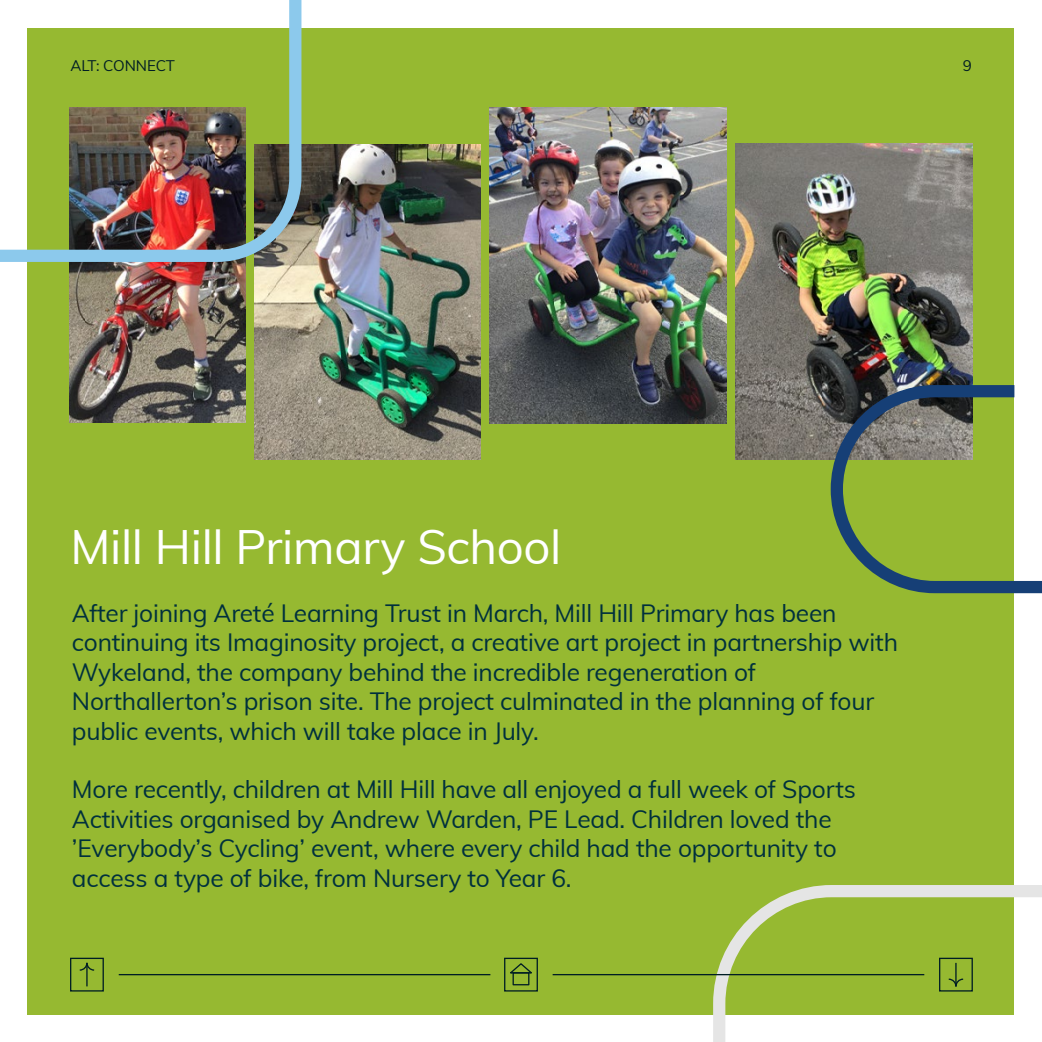
<style>
.page{position:relative;width:1042px;height:1042px;background:#fff}
.page>*{position:absolute;margin:0;border:0;box-sizing:border-box;transform-origin:0 0}
.t1{font:47.25px "Muli";letter-spacing:-.005em;color:#fff}
.t2{font:24.5px/29.4px "Muli";letter-spacing:-.005em;color:#00303d}
.t3{font:15.05px "Muli";letter-spacing:-.01em;color:#001d24}
</style>
<div class="page">
<div style="left:28px;top:28px;width:986px;height:986px;background:#96b931"></div>
<svg style="left:707px;top:885px;width:335px;height:157px"></svg>
<img style="left:490px;top:107px;width:236px;height:316px">
<img style="left:735px;top:143px;width:237px;height:316px">
<img style="left:70px;top:268px;width:176px;height:154px">
<img style="left:254px;top:144px;width:226px;height:315px">
<svg style="left:824px;top:379px;width:218px;height:215px"></svg>
<img style="left:0;top:0;width:308px;height:268px">
<hr style="left:119px;top:974px;width:371px;height:1px;background:#001d24">
<hr style="left:552px;top:974px;width:372px;height:1px;background:#001d24">
<svg style="left:947px;top:963px;width:17px;height:24px"></svg>
<div style="left:939px;top:957px;width:34px;height:34px;border:1px solid #001d24"></div>
<hr style="left:86px;top:963px;width:2px;height:23px;background:#001d24">
<svg style="left:79px;top:962px;width:16px;height:9px"></svg>
<div style="left:70px;top:957px;width:34px;height:34px;border:1px solid #001d24"></div>
<div style="left:504px;top:957px;width:34px;height:34px;border:1px solid #001d24"></div>
<div style="left:512px;top:972px;width:17px;height:13px;border:1px solid #001d24"></div>
<svg style="left:510px;top:963px;width:22px;height:11px"></svg>
<p class="t3" style="left:70px;top:55px;width:106px">ALT: CONNECT</p>
<p class="t3" style="left:962px;top:55px;width:11px">9</p>
<h1 class="t1" style="left:70px;top:513px;width:493px">Mill Hill Primary School</h1>
<p class="t2" style="left:72px;top:597px;width:827px">After joining Areté Learning Trust in March, Mill Hill Primary has been continuing its Imaginosity project, a creative art project in partnership with Wykeland, the company behind the incredible regeneration of Northallerton’s prison site. The project culminated in the planning of four public events, which will take place in July.</p>
<p class="t2" style="left:72px;top:773px;width:785px">More recently, children at Mill Hill have all enjoyed a full week of Sports Activities organised by Andrew Warden, PE Lead. Children loved the ’Everybody’s Cycling’ event, where every child had the opportunity to access a type of bike, from Nursery to Year 6.</p>
</div>
